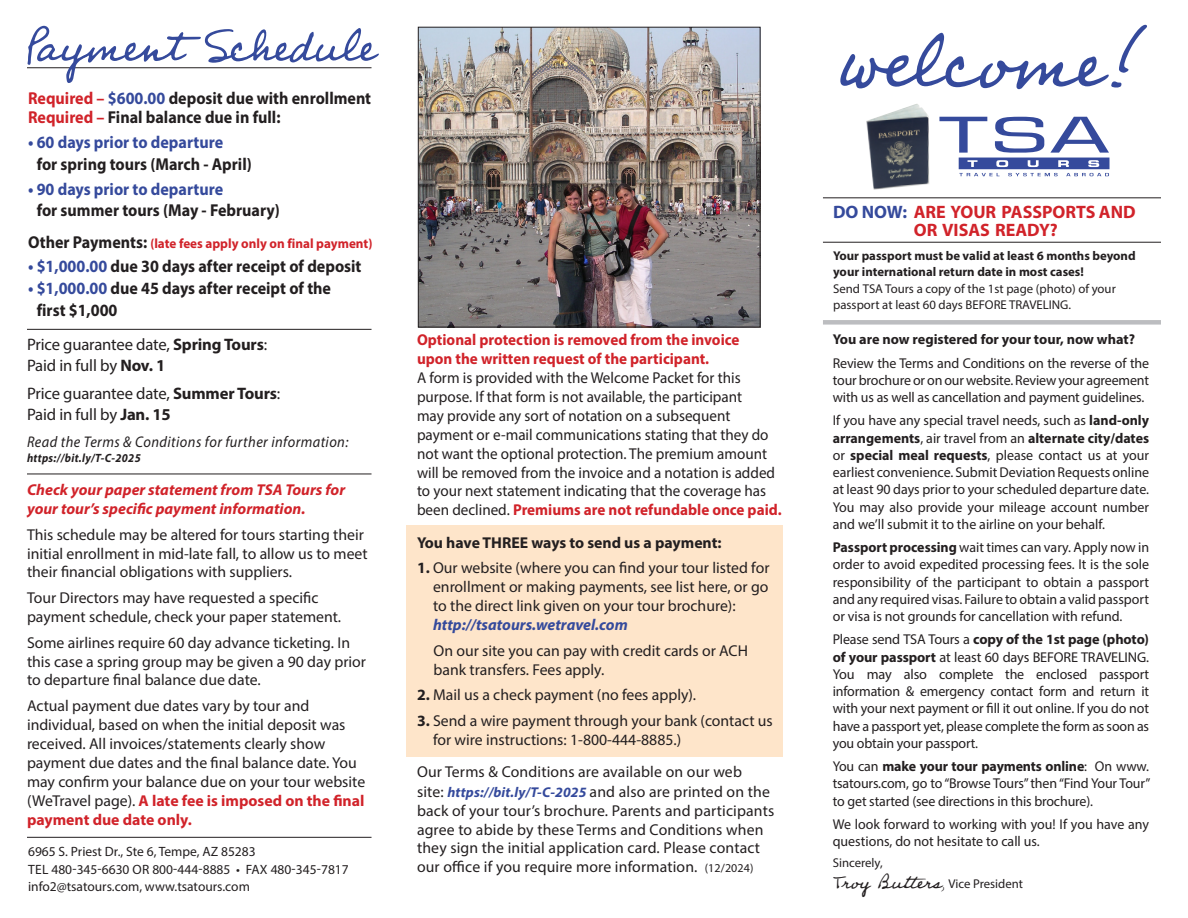
<style>
.page{position:relative;width:1188px;height:918px;background:#fff}
.page>*{position:absolute;margin:0;border:0;box-sizing:border-box;transform-origin:0 0}
.t1{font:93px "Professor";color:#354a9c;scale:.95 1}
.t2{font:57px "Professor";letter-spacing:-.01em;color:#354a9c;scale:.94 1}
.t3{font:700 18px/18px "Myriad Pro";color:#d1232a;text-align:center}
.t4{font:700 17.25px/21.6px "Myriad Pro";color:#231f20;scale:.93 1}
.t5{font:16.65px/21px "Myriad Pro";letter-spacing:-.01em;color:#231f20}
.t6{font:15.75px/18.9px "Myriad Pro";color:#231f20}
.t7{font:15.75px/18.9px "Myriad Pro";color:#231f20;scale:.96 1}
.t8{font:italic 700 15.75px/18.9px "Myriad Pro";color:#d1232a}
.t9{font:700 15.75px "Myriad Pro";color:#231f20}
.t10{font:italic 15.45px "Myriad Pro";letter-spacing:.03em;color:#231f20;scale:.93 1}
.t11{font:14.25px/17.2px "Myriad Pro";letter-spacing:-.01em;color:#231f20;text-align:justify}
.t12{font:700 14.25px "Myriad Pro";color:#231f20}
.t13{font:13.5px "Myriad Pro";color:#231f20}
.t14{font:700 13.5px "Myriad Pro";color:#d1232a;scale:.93 1}
.t15{font:700 12.75px/16.5px "Myriad Pro";color:#231f20}
.t16{font:12.75px/21px "Myriad Pro";color:#231f20}
.t17{font:italic 700 12px "Myriad Pro";letter-spacing:.03em;color:#231f20;scale:.93 1}
.s1{color:#d1232a}
.s2{color:#354a9c}
.s3{font-size:17.25px;color:#231f20}
.s4{font-weight:700}
.s5{font-weight:700;color:#d1232a}
.s6{font-weight:700;font-style:italic;color:#354a9c}
.s7{font-weight:700;font-style:italic;font-size:14.25px;color:#354a9c}
.s8{font-size:12px}
.s9{font-weight:400}
.s10{font-family:"Professor";font-size:22.5px}
.s11{font-family:"Professor";font-size:12px}
</style>
<div class="page">
<hr style="left:27px;top:837px;width:345px;height:1px;background:#231f20">
<div style="left:959px;top:158px;width:150px;height:11px;background:#354a9c"></div>
<svg style="left:968px;top:160px;width:10px;height:7px"></svg>
<svg style="left:996px;top:160px;width:12px;height:7px"></svg>
<svg style="left:1028px;top:160px;width:11px;height:7px"></svg>
<svg style="left:1058px;top:160px;width:11px;height:7px"></svg>
<svg style="left:1088px;top:160px;width:11px;height:7px"></svg>
<svg style="left:959px;top:173px;width:41px;height:3px"></svg>
<svg style="left:1008px;top:173px;width:50px;height:3px"></svg>
<svg style="left:1066px;top:173px;width:43px;height:3px"></svg>
<svg style="left:939px;top:117px;width:48px;height:36px"></svg>
<svg style="left:995px;top:117px;width:49px;height:36px"></svg>
<svg style="left:1050px;top:117px;width:59px;height:36px"></svg>
<div style="left:406px;top:525px;width:377px;height:232px;background:#fee5ca"></div>
<hr style="left:27px;top:67px;width:345px;height:1px;background:#231f20">
<img style="left:866px;top:104px;width:63px;height:86px">
<hr style="left:27px;top:329px;width:345px;height:1px;background:#231f20">
<hr style="left:27px;top:474px;width:345px;height:1px;background:#231f20">
<img style="left:420px;top:29px;width:339px;height:296px">
<div style="left:418px;top:27px;width:343px;height:300px;border:1px solid #231f20"></div>
<hr style="left:823px;top:242px;width:338px;height:1px;background:#231f20">
<hr style="left:823px;top:197px;width:338px;height:1px;background:#231f20">
<div style="left:823px;top:320px;width:338px;height:5px;background:#bcbdc0"></div>
<p class="t2" style="left:26px;top:7px;width:373px">Payment Schedule</p>
<p class="t4" style="left:28px;top:86px;width:370px"><span class="s1">Required –</span> <span class="s2">$600.00</span> deposit due with enrollment</p>
<p class="t4" style="left:28px;top:106px;width:273px"><span class="s1">Required –</span> Final balance due in full:</p>
<p class="t4" style="left:37px;top:131px;width:233px;text-indent:-9px"><span class="s2">• 60 days prior to departure<br></span>for spring tours (March - April)</p>
<p class="t4" style="left:37px;top:178px;width:263px;text-indent:-9px"><span class="s2">• 90 days prior to departure<br></span>for summer tours (May - February)</p>
<p class="t14" style="left:28px;top:234px;width:372px"><span class="s3">Other Payments:</span> (late fees apply only on final payment)</p>
<p class="t4" style="left:28px;top:255px;width:360px"><span class="s2">• $1,000.00</span> due 30 days after receipt of deposit</p>
<p class="t4" style="left:37px;top:277px;width:318px;text-indent:-9px"><span class="s2">• $1,000.00</span> due 45 days after receipt of the first $1,000</p>
<p class="t5" style="left:27px;top:334px;width:242px">Price guarantee date, <span class="s4">Spring Tours</span>:<br>Paid in full by <span class="s4">Nov. 1</span></p>
<p class="t5" style="left:27px;top:383px;width:255px">Price guarantee date, <span class="s4">Summer Tours</span>:<br>Paid in full by <span class="s4">Jan. 15</span></p>
<p class="t10" style="left:27px;top:432px;width:347px">Read the Terms &amp; Conditions for further information:</p>
<p class="t17" style="left:27px;top:450px;width:124px">https://bit.ly/T-C-2025</p>
<p class="t8" style="left:27px;top:480px;width:320px">Check your paper statement from TSA Tours for your tour’s specific payment information.</p>
<p class="t6" style="left:27px;top:525px;width:342px">This schedule may be altered for tours starting their initial enrollment in mid-late fall, to allow us to meet their financial obligations with suppliers.</p>
<p class="t6" style="left:27px;top:588px;width:316px">Tour Directors may have requested a specific payment schedule, check your paper statement.</p>
<p class="t6" style="left:27px;top:633px;width:341px">Some airlines require 60 day advance ticketing. In this case a spring group may be given a 90 day prior to departure final balance due date.</p>
<p class="t6" style="left:27px;top:696px;width:340px">Actual payment due dates vary by tour and individual, based on when the initial deposit was received. All invoices/statements clearly show payment due dates and the final balance date. You may confirm your balance due on your tour website (WeTravel page). <span class="s5">A late fee is imposed on the final payment due date only.</span></p>
<p class="t13" style="left:28px;top:844px;width:229px">6965 S. Priest Dr., Ste 6, Tempe, AZ 85283</p>
<p class="t13" style="left:28px;top:862px;width:322px">TEL 480-345-6630 OR 800-444-8885 • FAX 480-345-7817</p>
<p class="t13" style="left:28px;top:878px;width:223px">info2@tsatours.com, www.tsatours.com</p>
<p class="t7" style="left:417px;top:330px;width:381px"><span class="s5">Optional protection is removed from the invoice<br>upon the written request of the participant.<br></span>A form is provided with the Welcome Packet for this purpose. If that form is not available, the participant<br>may provide any sort of notation on a subsequent payment or e-mail communications stating that they do not want the optional protection. The premium amount will be removed from the invoice and a notation is added to your next statement indicating that the coverage has been declined. <span class="s5">Premiums are not refundable once paid.</span></p>
<p class="t9" style="left:417px;top:532px;width:306px">You have THREE ways to send us a payment:</p>
<p class="t6" style="left:433px;top:558px;width:338px;text-indent:-16px"><span class="s4">1.</span> Our website (where you can find your tour listed for enrollment or making payments, see list here, or go to the direct link given on your tour brochure): <span class="s6">http://tsatours.wetravel.com</span></p>
<p class="t6" style="left:434px;top:641px;width:316px">On our site you can pay with credit cards or ACH bank transfers. Fees apply.</p>
<p class="t6" style="left:417px;top:685px;width:281px"><span class="s4">2.</span> Mail us a check payment (no fees apply).</p>
<p class="t6" style="left:433px;top:711px;width:341px;text-indent:-16px"><span class="s4">3.</span> Send a wire payment through your bank (contact us for wire instructions: 1-800-444-8885.)</p>
<p class="t6" style="left:417px;top:762px;width:359px">Our Terms &amp; Conditions are available on our web<br>site: <span class="s7">https://bit.ly/T-C-2025</span> and also are printed on the back of your tour’s brochure. Parents and participants agree to abide by these Terms and Conditions when they sign the initial application card. Please contact our office if you require more information. <span class="s8">(12/2024)</span></p>
<p class="t1" style="left:837px;top:-2px;width:325px">welcome!</p>
<p class="t3" style="left:833px;top:202px;width:304px"><span class="s2">DO NOW:</span> ARE YOUR PASSPORTS AND<br>OR VISAS READY?</p>
<p class="t15" style="left:833px;top:247px;width:304px">Your passport must be valid at least 6 months beyond your international return date in most cases!<br><span class="s9">Send TSA Tours a copy of the 1st page (photo) of your passport at least 60 days BEFORE TRAVELING.</span></p>
<p class="t12" style="left:833px;top:330px;width:304px">You are now registered for your tour, now what?</p>
<p class="t11" style="left:833px;top:354px;width:318px">Review the Terms and Conditions on the reverse of the tour brochure or on our website. Review your agreement with us as well as cancellation and payment guidelines.</p>
<p class="t11" style="left:833px;top:412px;width:318px">If you have any special travel needs, such as <span class="s4">land-only arrangements</span>, air travel from an <span class="s4">alternate city/dates </span>or <span class="s4">special meal requests</span>, please contact us at your earliest convenience. Submit Deviation Requests online at least 90 days prior to your scheduled departure date.<br>You may also provide your mileage account number and we’ll submit it to the airline on your behalf.</p>
<p class="t11" style="left:833px;top:538px;width:318px"><span class="s4">Passport processing</span> wait times can vary. Apply now in order to avoid expedited processing fees. It is the sole responsibility of the participant to obtain a passport and any required visas. Failure to obtain a valid passport or visa is not grounds for cancellation with refund.</p>
<p class="t11" style="left:833px;top:631px;width:318px">Please send TSA Tours a <span class="s4">copy of the 1st page (photo) of your passport</span> at least 60 days BEFORE TRAVELING.<br>You may also complete the enclosed passport information &amp; emergency contact form and return it with your next payment or fill it out online. If you do not have a passport yet, please complete the form as soon as you obtain your passport.</p>
<p class="t11" style="left:833px;top:757px;width:319px">You can <span class="s4">make your tour payments online</span>: On www. tsatours.com, go to “Browse Tours” then “Find Your Tour” to get started (see directions in this brochure).</p>
<p class="t11" style="left:833px;top:815px;width:318px">We look forward to working with you! If you have any questions, do not hesitate to call us.</p>
<p class="t16" style="left:833px;top:852px;width:192px">Sincerely,<br><span class="s10">Troy Butters</span><span class="s11">,</span> Vice President</p>
</div>
